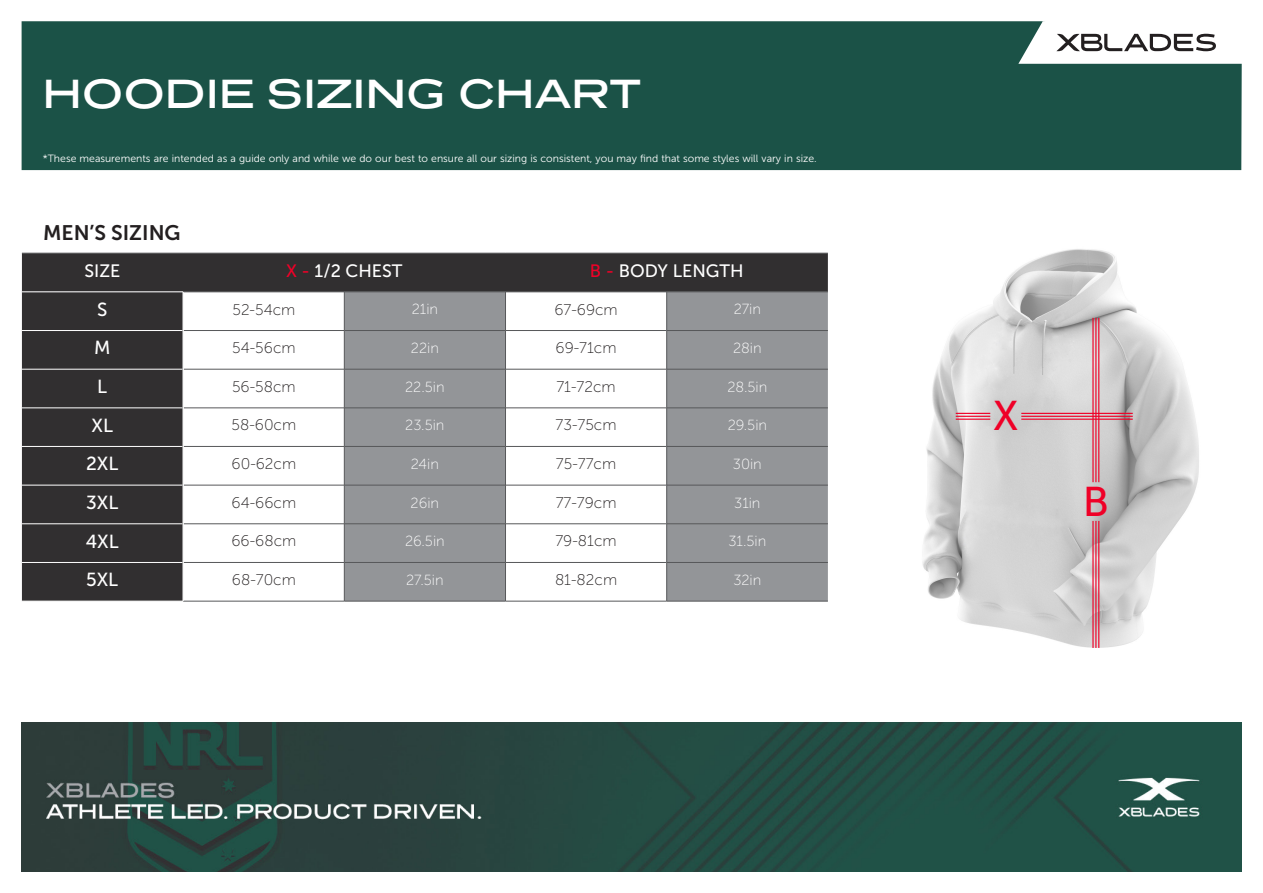
<style>
.page{position:relative;width:1263px;height:893px;background:#fff}
.page>*{position:absolute;margin:0;border:0;box-sizing:border-box;transform-origin:0 0}
.t1{font:41.85px "Presicav Rg";color:#fff}
.t2{font:41.4px "Museo Sans 500";color:#ef0027}
.t3{font:21px "Museo Sans 700";color:#231f20}
.t4{font:18.9px "Museo Sans 500";color:#fff}
.t5{font:17.85px "Museo Sans 500";color:#fff}
.t6{font:15.45px "Museo Sans 100";color:#231f20}
.t7{font:14.55px "Museo Sans 100";color:#fff}
.t8{font:10.5px "Museo Sans 300";color:#fff}
.s1{color:#ef0027}
</style>
<div class="page">
<img style="left:922px;top:249px;width:277px;height:399px">
<div style="left:22px;top:21px;width:1220px;height:149px;background:#1b5247"></div>
<svg style="left:1018px;top:21px;width:224px;height:43px"></svg>
<hr style="left:956px;top:413px;width:34px;height:1px;background:#ef0027">
<hr style="left:956px;top:416px;width:34px;height:1px;background:#ef0027">
<hr style="left:956px;top:419px;width:34px;height:1px;background:#ef0027">
<hr style="left:1092px;top:318px;width:1px;height:164px;background:#ef0027">
<hr style="left:1095px;top:318px;width:1px;height:164px;background:#ef0027">
<hr style="left:1098px;top:318px;width:1px;height:164px;background:#ef0027">
<hr style="left:1021px;top:413px;width:112px;height:1px;background:#ef0027">
<hr style="left:1021px;top:416px;width:112px;height:1px;background:#ef0027">
<hr style="left:1021px;top:419px;width:112px;height:1px;background:#ef0027">
<img style="left:21px;top:723px;width:1220px;height:149px">
<hr style="left:1092px;top:521px;width:1px;height:127px;background:#ef0027">
<hr style="left:1095px;top:521px;width:1px;height:127px;background:#ef0027">
<hr style="left:1098px;top:521px;width:1px;height:127px;background:#ef0027">
<div style="left:22px;top:254px;width:806px;height:38px;background:#312f30"></div>
<div style="left:22px;top:293px;width:161px;height:308px;background:#312f30"></div>
<svg style="left:345px;top:293px;width:483px;height:308px;fill:#939598"></svg>
<hr style="left:22px;top:253px;width:161px;height:1px;background:#57585a">
<hr style="left:183px;top:253px;width:161px;height:1px;background:#57585a">
<hr style="left:344px;top:253px;width:161px;height:1px;background:#57585a">
<hr style="left:505px;top:253px;width:162px;height:1px;background:#57585a">
<hr style="left:667px;top:253px;width:161px;height:1px;background:#57585a">
<hr style="left:344px;top:292px;width:161px;height:1px;background:#57585a">
<hr style="left:667px;top:292px;width:161px;height:1px;background:#57585a">
<hr style="left:344px;top:330px;width:161px;height:1px;background:#57585a">
<hr style="left:667px;top:330px;width:161px;height:1px;background:#57585a">
<hr style="left:344px;top:369px;width:161px;height:1px;background:#57585a">
<hr style="left:667px;top:369px;width:161px;height:1px;background:#57585a">
<hr style="left:344px;top:408px;width:161px;height:1px;background:#57585a">
<hr style="left:667px;top:408px;width:161px;height:1px;background:#57585a">
<hr style="left:344px;top:446px;width:161px;height:1px;background:#57585a">
<hr style="left:667px;top:446px;width:161px;height:1px;background:#57585a">
<hr style="left:344px;top:485px;width:161px;height:1px;background:#57585a">
<hr style="left:667px;top:485px;width:161px;height:1px;background:#57585a">
<hr style="left:344px;top:523px;width:161px;height:1px;background:#57585a">
<hr style="left:667px;top:523px;width:161px;height:1px;background:#57585a">
<hr style="left:344px;top:562px;width:161px;height:1px;background:#57585a">
<hr style="left:667px;top:562px;width:161px;height:1px;background:#57585a">
<hr style="left:344px;top:601px;width:161px;height:1px;background:#57585a">
<hr style="left:667px;top:601px;width:161px;height:1px;background:#57585a">
<hr style="left:183px;top:292px;width:161px;height:1px;background:#57585a">
<hr style="left:505px;top:292px;width:162px;height:1px;background:#57585a">
<hr style="left:184px;top:330px;width:160px;height:1px;background:#57585a">
<hr style="left:506px;top:330px;width:160px;height:1px;background:#57585a">
<hr style="left:184px;top:369px;width:160px;height:1px;background:#57585a">
<hr style="left:506px;top:369px;width:160px;height:1px;background:#57585a">
<hr style="left:184px;top:408px;width:160px;height:1px;background:#57585a">
<hr style="left:506px;top:408px;width:160px;height:1px;background:#57585a">
<hr style="left:184px;top:446px;width:160px;height:1px;background:#57585a">
<hr style="left:506px;top:446px;width:160px;height:1px;background:#57585a">
<hr style="left:184px;top:485px;width:160px;height:1px;background:#57585a">
<hr style="left:506px;top:485px;width:160px;height:1px;background:#57585a">
<hr style="left:184px;top:523px;width:160px;height:1px;background:#57585a">
<hr style="left:506px;top:523px;width:160px;height:1px;background:#57585a">
<hr style="left:184px;top:562px;width:160px;height:1px;background:#57585a">
<hr style="left:506px;top:562px;width:160px;height:1px;background:#57585a">
<hr style="left:183px;top:601px;width:161px;height:1px;background:#57585a">
<hr style="left:505px;top:601px;width:162px;height:1px;background:#57585a">
<hr style="left:22px;top:330px;width:161px;height:1px;background:#fff">
<hr style="left:22px;top:369px;width:161px;height:1px;background:#fff">
<hr style="left:22px;top:408px;width:161px;height:1px;background:#fff">
<hr style="left:22px;top:446px;width:161px;height:1px;background:#fff">
<hr style="left:22px;top:485px;width:161px;height:1px;background:#fff">
<hr style="left:22px;top:523px;width:161px;height:1px;background:#fff">
<hr style="left:22px;top:562px;width:161px;height:1px;background:#fff">
<hr style="left:183px;top:292px;width:1px;height:38px;background:#fff">
<hr style="left:666px;top:292px;width:1px;height:38px;background:#57585a">
<hr style="left:666px;top:330px;width:1px;height:39px;background:#57585a">
<hr style="left:666px;top:369px;width:1px;height:39px;background:#57585a">
<hr style="left:666px;top:408px;width:1px;height:38px;background:#57585a">
<hr style="left:666px;top:446px;width:1px;height:39px;background:#57585a">
<hr style="left:666px;top:485px;width:1px;height:39px;background:#57585a">
<hr style="left:666px;top:524px;width:1px;height:38px;background:#57585a">
<hr style="left:666px;top:562px;width:1px;height:39px;background:#57585a">
<hr style="left:344px;top:292px;width:1px;height:38px;background:#57585a">
<hr style="left:505px;top:292px;width:1px;height:38px;background:#57585a">
<hr style="left:344px;top:330px;width:1px;height:39px;background:#57585a">
<hr style="left:505px;top:330px;width:1px;height:39px;background:#57585a">
<hr style="left:344px;top:369px;width:1px;height:39px;background:#57585a">
<hr style="left:505px;top:369px;width:1px;height:39px;background:#57585a">
<hr style="left:344px;top:408px;width:1px;height:38px;background:#57585a">
<hr style="left:505px;top:408px;width:1px;height:38px;background:#57585a">
<hr style="left:344px;top:446px;width:1px;height:39px;background:#57585a">
<hr style="left:505px;top:446px;width:1px;height:39px;background:#57585a">
<hr style="left:344px;top:485px;width:1px;height:39px;background:#57585a">
<hr style="left:505px;top:485px;width:1px;height:39px;background:#57585a">
<hr style="left:344px;top:524px;width:1px;height:38px;background:#57585a">
<hr style="left:505px;top:524px;width:1px;height:38px;background:#57585a">
<hr style="left:344px;top:562px;width:1px;height:39px;background:#57585a">
<hr style="left:505px;top:562px;width:1px;height:39px;background:#57585a">
<h1 class="t1" style="left:43px;top:67px;width:599px">HOODIE SIZING CHART</h1>
<p class="t8" style="left:43px;top:153px;width:775px">*These measurements are intended as a guide only and while we do our best to ensure all our sizing is consistent, you may find that some styles will vary in size.</p>
<h3 class="t3" style="left:43px;top:221px;width:139px">MEN’S SIZING</h3>
<h3 class="t5" style="left:85px;top:261px;width:38px">SIZE</h3>
<h3 class="t5" style="left:286px;top:261px;width:118px"><span class="s1">X -</span> 1/2 CHEST</h3>
<h3 class="t5" style="left:590px;top:261px;width:155px"><span class="s1">B -</span> BODY LENGTH</h3>
<h3 class="t4" style="left:97px;top:299px;width:12px">S</h3>
<h3 class="t6" style="left:232px;top:301px;width:64px">52-54cm</h3>
<h3 class="t7" style="left:412px;top:302px;width:28px">21in</h3>
<h3 class="t6" style="left:554px;top:301px;width:65px">67-69cm</h3>
<h3 class="t7" style="left:734px;top:302px;width:29px">27in</h3>
<h3 class="t4" style="left:94px;top:338px;width:18px">M</h3>
<h3 class="t6" style="left:232px;top:340px;width:65px">54-56cm</h3>
<h3 class="t7" style="left:411px;top:340px;width:30px">22in</h3>
<h3 class="t6" style="left:555px;top:340px;width:63px">69-71cm</h3>
<h3 class="t7" style="left:733px;top:340px;width:30px">28in</h3>
<h3 class="t4" style="left:97px;top:376px;width:11px">L</h3>
<h3 class="t6" style="left:232px;top:378px;width:65px">56-58cm</h3>
<h3 class="t7" style="left:405px;top:379px;width:41px">22.5in</h3>
<h3 class="t6" style="left:556px;top:378px;width:61px">71-72cm</h3>
<h3 class="t7" style="left:727px;top:379px;width:41px">28.5in</h3>
<h3 class="t4" style="left:91px;top:415px;width:23px">XL</h3>
<h3 class="t6" style="left:232px;top:417px;width:66px">58-60cm</h3>
<h3 class="t7" style="left:405px;top:418px;width:41px">23.5in</h3>
<h3 class="t6" style="left:556px;top:417px;width:62px">73-75cm</h3>
<h3 class="t7" style="left:728px;top:418px;width:41px">29.5in</h3>
<h3 class="t4" style="left:86px;top:453px;width:34px">2XL</h3>
<h3 class="t6" style="left:232px;top:456px;width:66px">60-62cm</h3>
<h3 class="t7" style="left:411px;top:456px;width:30px">24in</h3>
<h3 class="t6" style="left:556px;top:456px;width:62px">75-77cm</h3>
<h3 class="t7" style="left:733px;top:456px;width:30px">30in</h3>
<h3 class="t4" style="left:86px;top:492px;width:34px">3XL</h3>
<h3 class="t6" style="left:232px;top:494px;width:66px">64-66cm</h3>
<h3 class="t7" style="left:411px;top:495px;width:30px">26in</h3>
<h3 class="t6" style="left:556px;top:494px;width:62px">77-79cm</h3>
<h3 class="t7" style="left:734px;top:495px;width:28px">31in</h3>
<h3 class="t4" style="left:86px;top:531px;width:34px">4XL</h3>
<h3 class="t6" style="left:231px;top:533px;width:66px">66-68cm</h3>
<h3 class="t7" style="left:405px;top:534px;width:41px">26.5in</h3>
<h3 class="t6" style="left:555px;top:533px;width:63px">79-81cm</h3>
<h3 class="t7" style="left:728px;top:534px;width:39px">31.5in</h3>
<h3 class="t4" style="left:86px;top:569px;width:34px">5XL</h3>
<h3 class="t6" style="left:232px;top:572px;width:66px">68-70cm</h3>
<h3 class="t7" style="left:406px;top:572px;width:39px">27.5in</h3>
<h3 class="t6" style="left:555px;top:572px;width:64px">81-82cm</h3>
<h3 class="t7" style="left:733px;top:572px;width:30px">32in</h3>
<h2 class="t2" style="left:993px;top:393px;width:27px">X</h2>
<h2 class="t2" style="left:1083px;top:479px;width:28px">B</h2>
</div>
